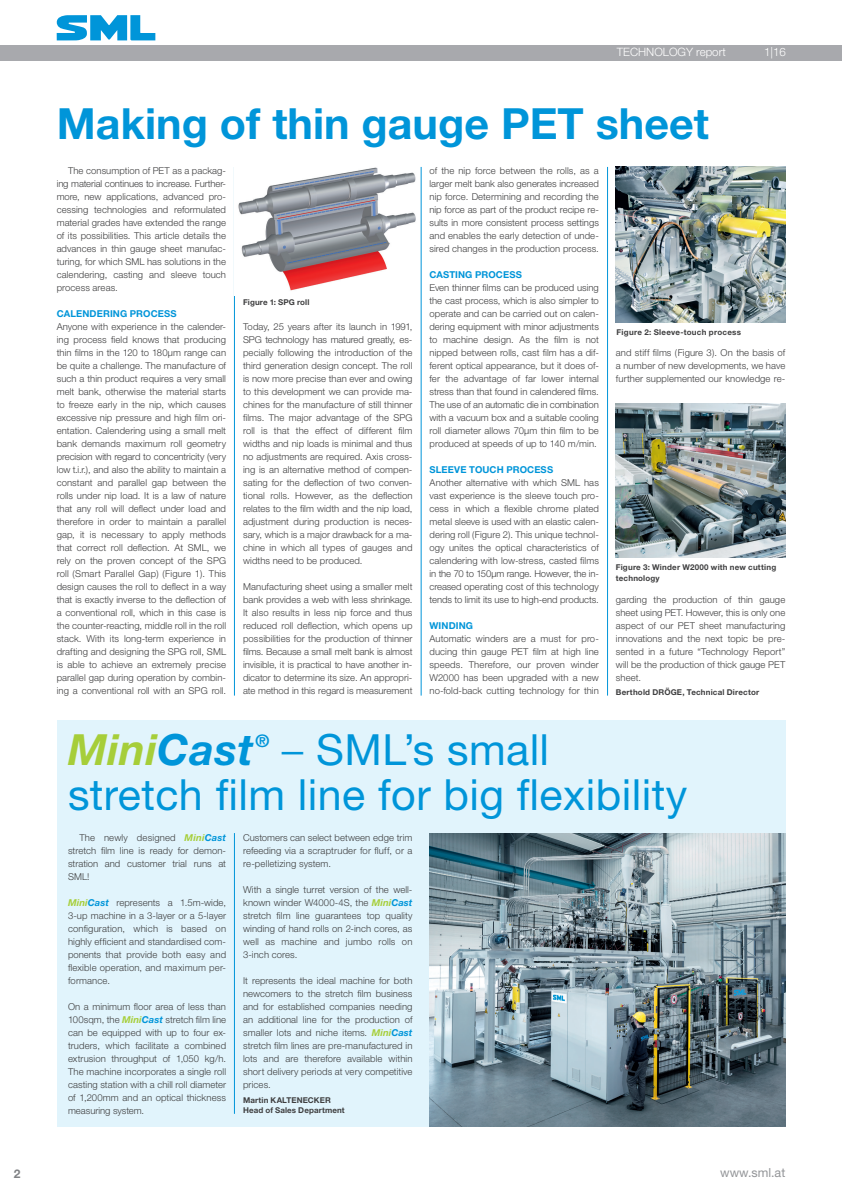
<style>
.page{position:relative;width:842px;height:1191px;background:#fff}
.page>*{position:absolute;margin:0;border:0;box-sizing:border-box;transform-origin:0 0}
.t1{font:43px/45px "Helvetica Neue";letter-spacing:.01em;color:#0095d9}
.t2{font:700 43px "Helvetica Neue";color:#0095d9}
.t3{font:italic 700 43px "Helvetica Neue";letter-spacing:.01em;color:#a6ce39}
.t4{font:italic 700 17.4px "Helvetica Neue";color:#0095d9}
.t5{font:12.5px "Helvetica Neue";color:#939598}
.t6{font:700 12px "Helvetica Neue";color:#808285}
.t7{font:300 11.5px "Helvetica Neue";color:#fff}
.t8{font:300 9.5px/13px "Helvetica Neue";letter-spacing:.01em;color:#3e3e3f;text-align:justify}
.t9{font:700 9.5px "Helvetica Neue";letter-spacing:.01em;color:#0095d9}
.t10{font:700 8px/11px "Helvetica Neue";letter-spacing:.02em;color:#3e3e3f}
.s1{color:#0095d9}
.s2{font-weight:300}
.s3{font-weight:700;font-style:italic;color:#a6ce39}
.s4{font-weight:700;font-style:italic;color:#0095d9}
</style>
<div class="page">
<div style="left:57px;top:720px;width:728px;height:406px;background:#e1f4fc"></div>
<div style="left:0;top:45px;width:842px;height:15px;background:#a8a9ad"></div>
<svg style="left:57px;top:15px;width:98px;height:25px"></svg>
<hr style="left:234px;top:167px;width:1px;height:528px;background:#0095d9">
<img style="left:238px;top:167px;width:178px;height:124px">
<img style="left:616px;top:167px;width:169px;height:156px">
<img style="left:616px;top:403px;width:169px;height:155px">
<img style="left:430px;top:833px;width:355px;height:293px">
<hr style="left:421px;top:167px;width:1px;height:528px;background:#0095d9">
<hr style="left:607px;top:167px;width:1px;height:528px;background:#0095d9">
<hr style="left:234px;top:833px;width:1px;height:280px;background:#0095d9">
<p class="t7" style="left:617px;top:45px;width:110px">TECHNOLOGY report</p>
<p class="t7" style="left:764px;top:45px;width:23px">1|16</p>
<h1 class="t2" style="left:57px;top:97px;width:654px">Making of thin gauge PET sheet</h1>
<p class="t8" style="left:57px;top:164px;width:171px;text-indent:11px">The consumption of PET as a packag&shy;ing material continues to increase. Further&shy;more, new applications, advanced pro&shy;cessing technologies and reformulated material grades have extended the range of its possibilities. This article details the advances in thin gauge sheet manufac&shy;turing, for which SML has solutions in the calendering, casting and sleeve touch process areas.</p>
<p class="t9" style="left:57px;top:308px;width:121px">CALENDERING PROCESS</p>
<p class="t8" style="left:57px;top:320px;width:171px">Anyone with experience in the calender&shy;ing process field knows that producing thin films in the 120 to 180µm range can be quite a challenge. The manufacture of such a thin product requires a very small melt bank, otherwise the material starts to freeze early in the nip, which causes excessive nip pressure and high film ori&shy;entation. Calendering using a small melt bank demands maximum roll geometry precision with regard to concentricity (very low t.i.r.), and also the ability to maintain a constant and parallel gap between the rolls under nip load. It is a law of nature that any roll will deflect under load and therefore in order to maintain a parallel gap, it is necessary to apply methods that correct roll deflection. At SML, we rely on the proven concept of the SPG roll (Smart Parallel Gap) (Figure 1). This design causes the roll to deflect in a way that is exactly inverse to the deflection of a conventional roll, which in this case is the counter-reacting, middle roll in the roll stack. With its long-term experience in drafting and designing the SPG roll, SML is able to achieve an extremely precise parallel gap during operation by combin&shy;ing a conventional roll with an SPG roll.</p>
<p class="t8" style="left:243px;top:320px;width:171px">Today, 25 years after its launch in 1991, SPG technology has matured greatly, es&shy;pecially following the introduction of the third generation design concept. The roll is now more precise than ever and owing to this development we can provide ma&shy;chines for the manufacture of still thinner films. The major advantage of the SPG roll is that the effect of different film widths and nip loads is minimal and thus no adjustments are required. Axis cross&shy;ing is an alternative method of compen&shy;sating for the deflection of two conven&shy;tional rolls. However, as the deflection relates to the film width and the nip load, adjustment during production is neces&shy;sary, which is a major drawback for a ma&shy;chine in which all types of gauges and widths need to be produced.</p>
<p class="t10" style="left:243px;top:296px;width:68px">Figure 1: SPG roll</p>
<p class="t8" style="left:243px;top:580px;width:171px">Manufacturing sheet using a smaller melt bank provides a web with less shrinkage.<br>It also results in less nip force and thus reduced roll deflection, which opens up possibilities for the production of thinner films. Because a small melt bank is almost invisible, it is practical to have another in&shy;dicator to determine its size. An appropri&shy;ate method in this regard is measurement</p>
<p class="t8" style="left:429px;top:164px;width:171px">of the nip force between the rolls, as a larger melt bank also generates increased nip force. Determining and recording the nip force as part of the product recipe re&shy;sults in more consistent process settings and enables the early detection of unde&shy;sired changes in the production process.</p>
<p class="t9" style="left:429px;top:269px;width:94px">CASTING PROCESS</p>
<p class="t8" style="left:429px;top:281px;width:171px">Even thinner films can be produced using the cast process, which is also simpler to operate and can be carried out on calen&shy;dering equipment with minor adjustments to machine design. As the film is not nipped between rolls, cast film has a dif&shy;ferent optical appearance, but it does of&shy;fer the advantage of far lower internal stress than that found in calendered films.<br>The use of an automatic die in combination with a vacuum box and a suitable cooling roll diameter allows 70µm thin film to be produced at speeds of up to 140 m/min.</p>
<p class="t9" style="left:429px;top:464px;width:125px">SLEEVE TOUCH PROCESS</p>
<p class="t8" style="left:429px;top:476px;width:171px">Another alternative with which SML has vast experience is the sleeve touch pro&shy;cess in which a flexible chrome plated metal sleeve is used with an elastic calen&shy;dering roll (Figure 2). This unique technol&shy;ogy unites the optical characteristics of calendering with low-stress, casted films in the 70 to 150µm range. However, the in&shy;creased operating cost of this technology tends to limit its use to high-end products.</p>
<p class="t9" style="left:429px;top:620px;width:45px">WINDING</p>
<p class="t8" style="left:429px;top:632px;width:171px">Automatic winders are a must for pro&shy;ducing thin gauge PET film at high line speeds. Therefore, our proven winder W2000 has been upgraded with a new no-fold-back cutting technology for thin</p>
<p class="t10" style="left:617px;top:327px;width:126px">Figure 2: Sleeve-touch process</p>
<p class="t8" style="left:616px;top:345px;width:171px">and stiff films (Figure 3). On the basis of a number of new developments, we have further supplemented our knowledge re-</p>
<p class="t10" style="left:616px;top:562px;width:162px">Figure 3: Winder W2000 with new cutting technology</p>
<p class="t8" style="left:616px;top:592px;width:171px">garding the production of thin gauge sheet using PET. However, this is only one aspect of our PET sheet manufacturing innovations and the next topic be pre&shy;sented in a future “Technology Report” will be the production of thick gauge PET sheet.</p>
<p class="t10" style="left:616px;top:686px;width:145px">Berthold DRÖGE, Technical Director</p>
<h1 class="t3" style="left:68px;top:723px;width:187px">Mini<span class="s1">Cast</span></h1>
<h2 class="t4" style="left:256px;top:730px;width:15px">®</h2>
<h1 class="t1" style="left:68px;top:727px;width:621px;text-indent:214px"><span class="s2">–</span> SML’s small stretch film line for big flexibility</h1>
<p class="t8" style="left:68px;top:830px;width:160px;text-indent:11px">The newly designed <span class="s3">Mini</span><span class="s4">Cast </span>stretch film line is ready for demon&shy;stration and customer trial runs at SML!</p>
<p class="t8" style="left:68px;top:895px;width:160px"><span class="s3">Mini</span><span class="s4">Cast</span> represents a 1.5m-wide, 3-up machine in a 3-layer or a 5-layer configuration, which is based on highly efficient and standardised com&shy;ponents that provide both easy and flexible operation, and maximum per&shy;formance.</p>
<p class="t8" style="left:68px;top:999px;width:160px">On a minimum floor area of less than 100sqm, the <span class="s3">Mini</span><span class="s4">Cast</span> stretch film line can be equipped with up to four ex&shy;truders, which facilitate a combined extrusion throughput of 1,050 kg/h.<br>The machine incorporates a single roll casting station with a chill roll diameter of 1,200mm and an optical thickness measuring system.</p>
<p class="t8" style="left:243px;top:830px;width:171px">Customers can select between edge trim refeeding via a scraptruder for fluff, or a re-pelletizing system.</p>
<p class="t8" style="left:243px;top:882px;width:171px">With a single turret version of the well&shy;known winder W4000-4S, the <span class="s3">Mini</span><span class="s4">Cast </span>stretch film line guarantees top quality winding of hand rolls on 2-inch cores, as well as machine and jumbo rolls on 3-inch cores.</p>
<p class="t8" style="left:243px;top:973px;width:171px">It represents the ideal machine for both newcomers to the stretch film business and for established companies needing an additional line for the production of smaller lots and niche items. <span class="s3">Mini</span><span class="s4">Cast </span>stretch film lines are pre-manufactured in lots and are therefore available within short delivery periods at very competitive prices.</p>
<p class="t10" style="left:243px;top:1095px;width:103px;line-height:10px">Martin KALTENECKER<br>Head of Sales Department</p>
<p class="t6" style="left:14px;top:1166px;width:8px">2</p>
<h3 class="t5" style="left:720px;top:1165px;width:67px">www.sml.at</h3>
</div>
